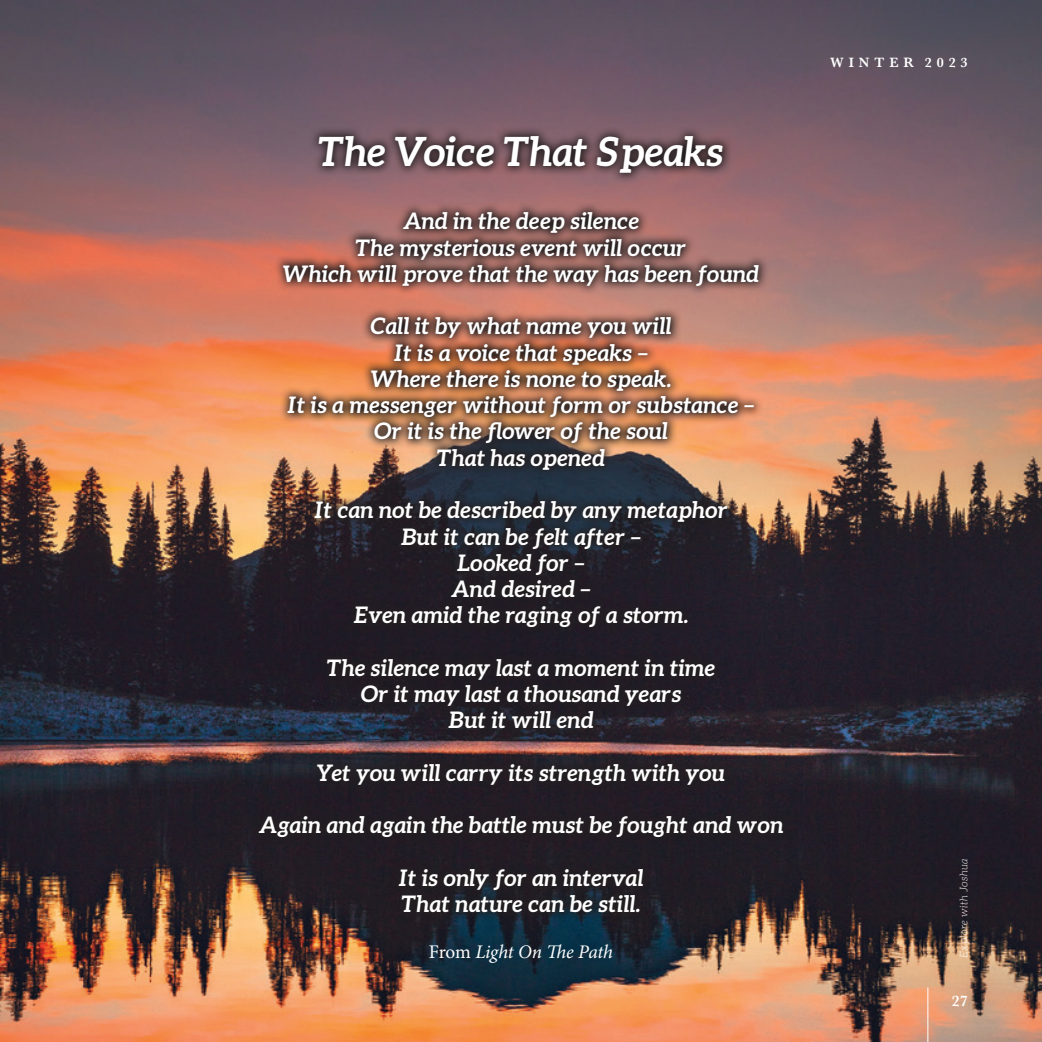
<style>
.page{position:relative;width:1042px;height:1042px;background:#fff}
.page>*{position:absolute;margin:0;border:0;box-sizing:border-box;transform-origin:0 0}
.t1{font:italic 700 40.25px "Aleo";letter-spacing:-.01em;color:#fff}
.t2{font:italic 700 22.75px/26.2px "Aleo";color:#fff;text-align:center}
.t3{font:italic 19.25px "Minion Pro";letter-spacing:-.015em;color:#fff}
.t4{font:600 15.75px "Baskerville";color:#fff}
.t5{font:600 14px "Baskerville";letter-spacing:.35em;color:#fff}
.t6{font:italic 300 10.5px "Aleo";letter-spacing:.04em;color:#fff}
.s1{font-style:normal}
</style>
<div class="page">
<img style="left:0;top:0;width:1042px;height:1042px">
<hr style="left:927px;top:987px;width:1px;height:55px;background:#fff">
<img style="left:249px;top:126px;width:544px;height:796px">
<h1 class="t1" style="left:318px;top:129px;width:407px">The Voice That Speaks</h1>
<p class="t2" style="left:283px;top:208px;width:478px">And in the deep silence<br>The mysterious event will occur<br>Which will prove that the way has been found</p>
<p class="t2" style="left:287px;top:313px;width:469px">Call it by what name you will<br>It is a voice that speaks –<br>Where there is none to speak.<br>It is a messenger without form or substance –<br>Or it is the flower of the soul<br>That has opened</p>
<p class="t2" style="left:314px;top:496px;width:415px">It can not be described by any metaphor<br>But it can be felt after –<br>Looked for –<br>And desired –<br>Even amid the raging of a storm.</p>
<p class="t2" style="left:327px;top:654px;width:390px">The silence may last a moment in time<br>Or it may last a thousand years<br>But it will end</p>
<p class="t2" style="left:317px;top:759px;width:410px">Yet you will carry its strength with you</p>
<p class="t2" style="left:258px;top:811px;width:527px">Again and again the battle must be fought and won</p>
<p class="t2" style="left:398px;top:864px;width:246px;text-align:left">It is only for an interval<br>That nature can be still.</p>
<p class="t3" style="left:429px;top:938px;width:186px"><span class="s1">From</span> Light On The Path</p>
<p class="t5" style="left:830px;top:53px;width:139px">WINTER 2023</p>
<p class="t6" style="left:958px;top:957px;width:101px;rotate:-90deg">Explore with Joshua</p>
<p class="t4" style="left:952px;top:990px;width:17px">27</p>
</div>
